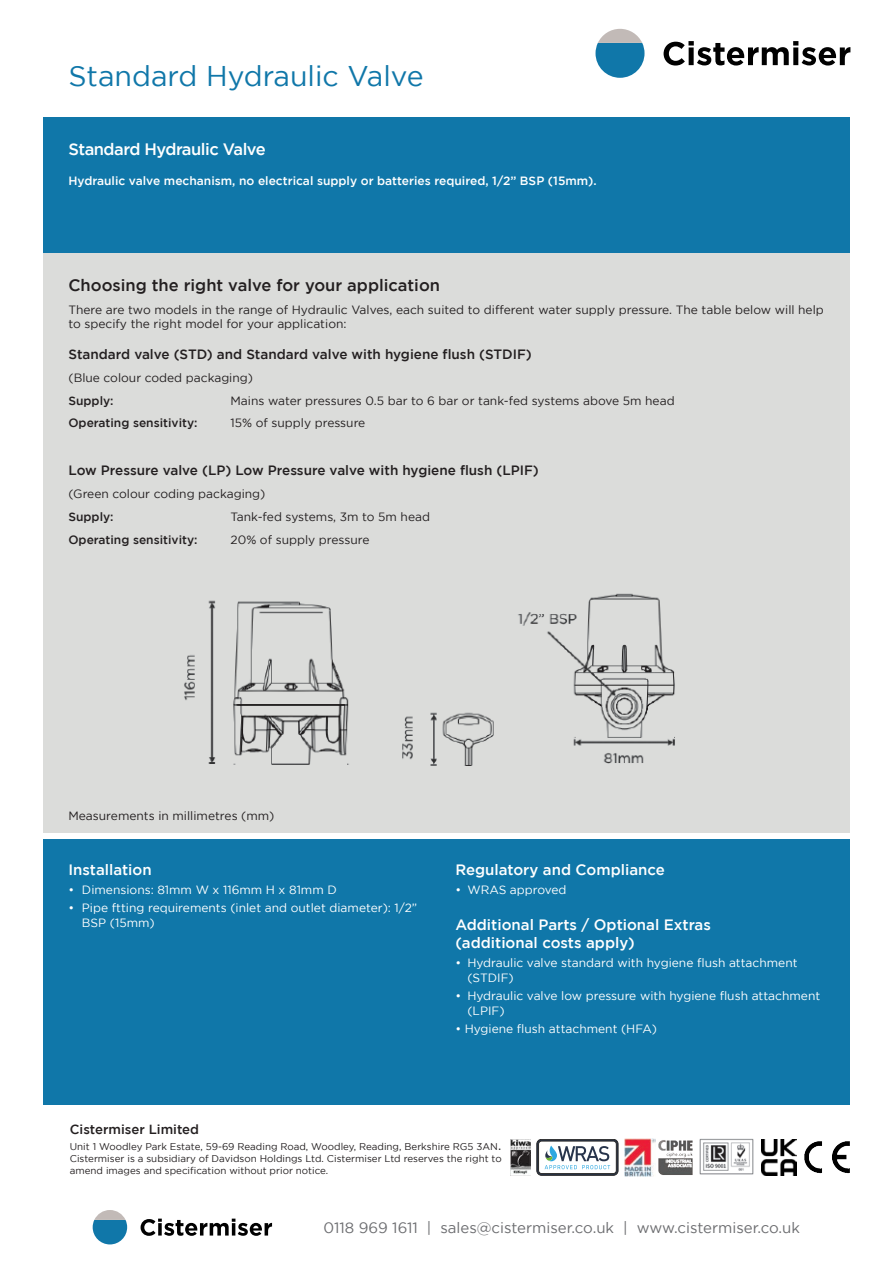
<style>
.page{position:relative;width:894px;height:1263px;background:#fff}
.page>*{position:absolute;margin:0;border:0;box-sizing:border-box;transform-origin:0 0}
.t1{font:28.5px "Gotham";color:#1077a9}
.t2{font:500 16.5px "Gotham";color:#231f20}
.t3{font:500 16.5px "Gotham";letter-spacing:-.03em;color:#fff}
.t4{font:500 15px/18px "Gotham";color:#fff}
.t5{font:15px "Gotham";color:#6c6d70}
.t6{font:500 13.5px "Gotham";color:#231f20}
.t7{font:500 13.2px "Gotham";color:#231f20}
.t8{font:12px/14.4px "Gotham";color:#231f20}
.t9{font:12px/14.4px "Gotham";color:#fff}
.t10{font:500 12px "Gotham";color:#fff}
.t11{font:500 12px "Gotham";color:#231f20}
.t12{font:9.75px/11.7px "Gotham";color:#231f20;text-align:justify}
.s1{font-size:13.2px}
</style>
<div class="page">
<div style="left:43px;top:117px;width:806px;height:136px;background:#1077a9"></div>
<div style="left:43px;top:839px;width:806px;height:266px;background:#1077a9"></div>
<div style="left:43px;top:253px;width:806px;height:580px;background:#dbdcda"></div>
<img style="left:699px;top:1138px;width:55px;height:37px">
<img style="left:658px;top:1140px;width:35px;height:35px">
<img style="left:761px;top:1139px;width:35px;height:36px">
<img style="left:804px;top:1141px;width:46px;height:33px">
<svg style="left:140px;top:1218px;width:132px;height:18px"></svg>
<svg style="left:93px;top:1210px;width:34px;height:34px"></svg>
<svg style="left:663px;top:41px;width:187px;height:25px"></svg>
<svg style="left:595px;top:29px;width:49px;height:49px"></svg>
<svg style="left:536px;top:1139px;width:82px;height:36px"></svg>
<img style="left:184px;top:593px;width:491px;height:173px">
<img style="left:624px;top:1139px;width:31px;height:37px">
<img style="left:510px;top:1139px;width:20px;height:37px">
<p class="t1" style="left:68px;top:61px;width:356px">Standard Hydraulic Valve</p>
<p class="t3" style="left:68px;top:140px;width:199px">Standard Hydraulic Valve</p>
<p class="t10" style="left:68px;top:174px;width:529px">Hydraulic valve mechanism, no electrical supply or batteries required, 1/2” BSP (15mm).</p>
<p class="t2" style="left:68px;top:276px;width:373px">Choosing the right valve for your application</p>
<p class="t8" style="left:68px;top:302px;width:756px">There are two models in the range of Hydraulic Valves, each suited to different water supply pressure. The table below will help to specify the right model for your application:</p>
<p class="t6" style="left:68px;top:346px;width:465px">Standard valve (STD) and Standard valve with hygiene flush (STDIF)</p>
<p class="t8" style="left:68px;top:370px;width:186px">(Blue colour coded packaging)</p>
<p class="t11" style="left:68px;top:393px;width:47px">Supply:</p>
<p class="t8" style="left:230px;top:393px;width:445px">Mains water pressures 0.5 bar to 6 bar or tank-fed systems above 5m head</p>
<p class="t11" style="left:68px;top:416px;width:131px">Operating sensitivity:</p>
<p class="t8" style="left:230px;top:416px;width:136px">15% of supply pressure</p>
<p class="t6" style="left:68px;top:463px;width:472px">Low Pressure valve (LP) Low Pressure valve with hygiene flush (LPIF)</p>
<p class="t8" style="left:68px;top:486px;width:198px">(Green colour coding packaging)</p>
<p class="t11" style="left:68px;top:510px;width:47px">Supply:</p>
<p class="t8" style="left:230px;top:509px;width:201px">Tank-fed systems, 3m to 5m head</p>
<p class="t11" style="left:68px;top:533px;width:131px">Operating sensitivity:</p>
<p class="t8" style="left:230px;top:532px;width:140px">20% of supply pressure</p>
<p class="t8" style="left:68px;top:808px;width:207px">Measurements in millimetres (mm)</p>
<p class="t4" style="left:68px;top:860px;width:85px">Installation</p>
<p class="t9" style="left:68px;top:882px;width:270px">• Dimensions: 81mm W x 116mm H x 81mm D</p>
<p class="t9" style="left:82px;top:901px;width:337px;text-indent:-14px">• Pipe ftting requirements (inlet and outlet diameter): 1/2”<br>BSP (15mm)</p>
<p class="t4" style="left:455px;top:860px;width:211px">Regulatory and Compliance</p>
<p class="t9" style="left:455px;top:882px;width:113px">• WRAS approved</p>
<p class="t4" style="left:455px;top:916px;width:257px">Additional Parts / Optional Extras (additional costs apply)</p>
<p class="t9" style="left:467px;top:955px;width:332px;text-indent:-12px">• Hydraulic valve standard with hygiene flush attachment (STDIF)</p>
<p class="t9" style="left:467px;top:988px;width:354px;text-indent:-12px">• Hydraulic valve low pressure with hygiene flush attachment (LPIF)</p>
<p class="t9" style="left:455px;top:1021px;width:203px">• Hygiene flush attachment (HFA)</p>
<p class="t7" style="left:70px;top:1122px;width:131px">Cistermiser Limited</p>
<p class="t12" style="left:70px;top:1141px;width:433px">Unit 1 Woodley Park Estate, 59-69 Reading Road, Woodley, Reading, Berkshire RG5 3AN<span class="s1">.<br></span>Cistermiser is a subsidiary of Davidson Holdings Ltd. Cistermiser Ltd reserves the right to amend images and specification without prior notice.</p>
<p class="t5" style="left:323px;top:1219px;width:478px">0118 969 1611 | sales@cistermiser.co.uk | www.cistermiser.co.uk</p>
</div>
